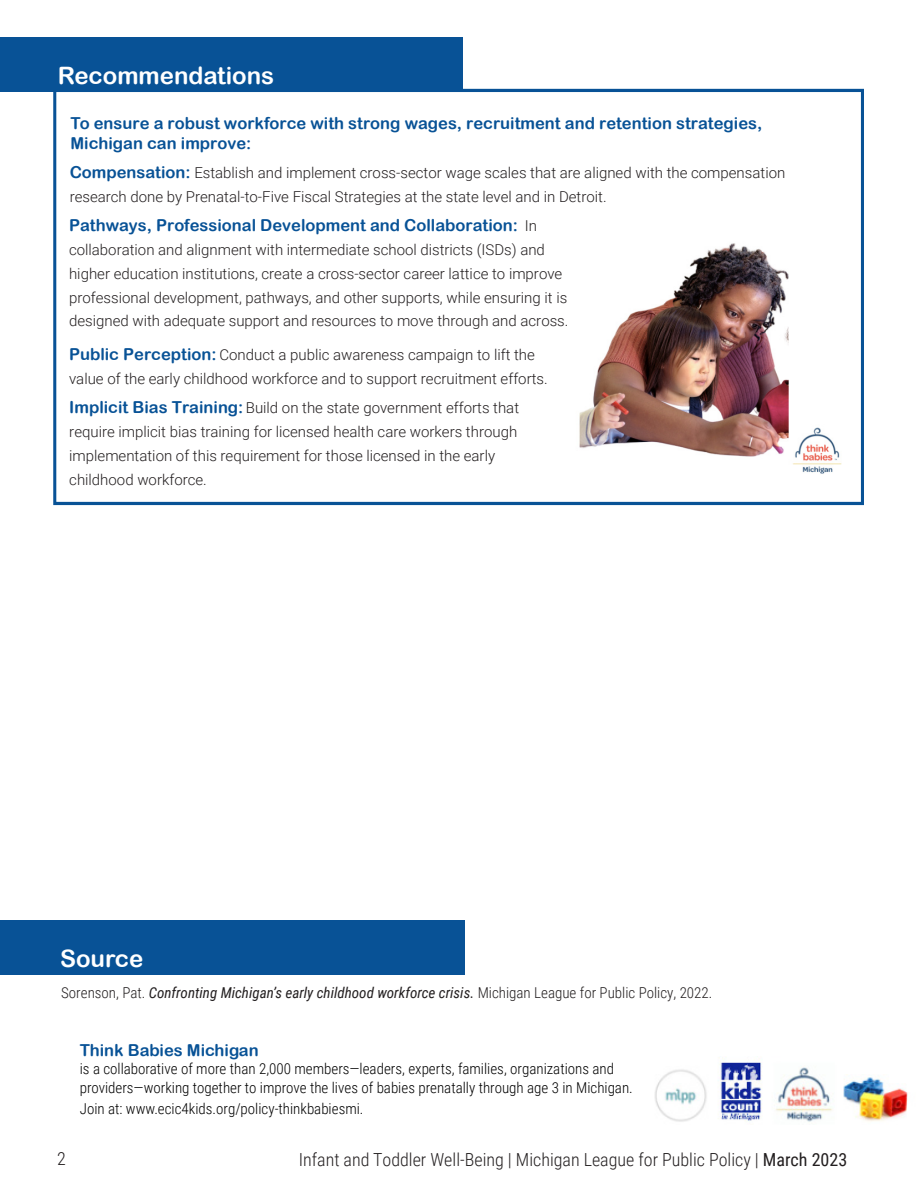
<style>
.page{position:relative;width:918px;height:1188px;background:#fff}
.page>*{position:absolute;margin:0;border:0;box-sizing:border-box;transform-origin:0 0}
.t1{font:24px "Arial Rounded MT Bold";color:#fff}
.t2{font:300 18px "Roboto Condensed";color:#231f20}
.TBMI_Header{font:16.5px/19.8px "Arial Rounded MT Bold";color:#085296}
.t3{font:300 15px/23.7px "Roboto";color:#231f20}
.TBMI_Header-2{font:300 15px/18.8px "Roboto Condensed";color:#000}
.t4{font:italic 15px "Roboto Condensed";color:#231f20}
.s1{font-family:"Arial Rounded MT Bold";font-weight:400;font-size:16.5px;color:#085296}
.s2{font-family:"Roboto";font-weight:300;font-size:15px;color:#231f20}
.s3{font-weight:300;font-style:normal}
.s4{font-weight:400}
</style>
<div class="page">
<div style="left:53px;top:89px;width:811px;height:416px;border:3px solid #085296"></div>
<div style="left:0;top:38px;width:462px;height:54px;background:#085296"></div>
<div style="left:0;top:920px;width:464px;height:55px;background:#085296"></div>
<img style="left:655px;top:1061px;width:253px;height:61px">
<img style="left:579px;top:243px;width:263px;height:231px">
<p class="t1" style="left:58px;top:61px;width:218px">Recommendations</p>
<p class="TBMI_Header" style="left:70px;top:113px;width:693px">To ensure a robust workforce with strong wages, recruitment and retention strategies,<br>Michigan can improve:</p>
<p class="t3" style="left:70px;top:160px;width:717px"><span class="s1">Compensation:</span> Establish and implement cross-sector wage scales that are aligned with the compensation research done by Prenatal-to-Five Fiscal Strategies at the state level and in Detroit.</p>
<p class="TBMI_Header" style="left:69px;top:215px;width:470px">Pathways, Professional Development and Collaboration: <span class="s2">In</span></p>
<p class="t3" style="left:69px;top:237px;width:501px">collaboration and alignment with intermediate school districts (ISDs) and higher education institutions, create a cross-sector career lattice to improve professional development, pathways, and other supports, while ensuring it is designed with adequate support and resources to move through and across.</p>
<p class="t3" style="left:69px;top:342px;width:480px"><span class="s1">Public Perception:</span> Conduct a public awareness campaign to lift the value of the early childhood workforce and to support recruitment efforts.</p>
<p class="t3" style="left:69px;top:395px;width:451px"><span class="s1">Implicit Bias Training:</span> Build on the state government efforts that require implicit bias training for licensed health care workers through implementation of this requirement for those licensed in the early childhood workforce.</p>
<p class="t1" style="left:60px;top:944px;width:85px">Source</p>
<p class="t4" style="left:61px;top:983px;width:653px"><span class="s3">Sorenson, Pat.</span> Confronting Michigan’s early childhood workforce crisis. <span class="s3">Michigan League for Public Policy, 2022.</span></p>
<p class="TBMI_Header" style="left:80px;top:1040px;width:180px">Think Babies Michigan</p>
<p class="TBMI_Header-2" style="left:80px;top:1059px;width:555px">is a collaborative of more than 2,000 members—leaders, experts, families, organizations and providers—working together to improve the lives of babies prenatally through age 3 in Michigan.</p>
<p class="TBMI_Header-2" style="left:80px;top:1099px;width:285px">Join at: www.ecic4kids.org/policy-thinkbabiesmi.</p>
<p class="t2" style="left:57px;top:1146px;width:10px">2</p>
<p class="t2" style="left:299px;top:1147px;width:550px">Infant and Toddler Well-Being | Michigan League for Public Policy | <span class="s4">March 2023</span></p>
</div>
